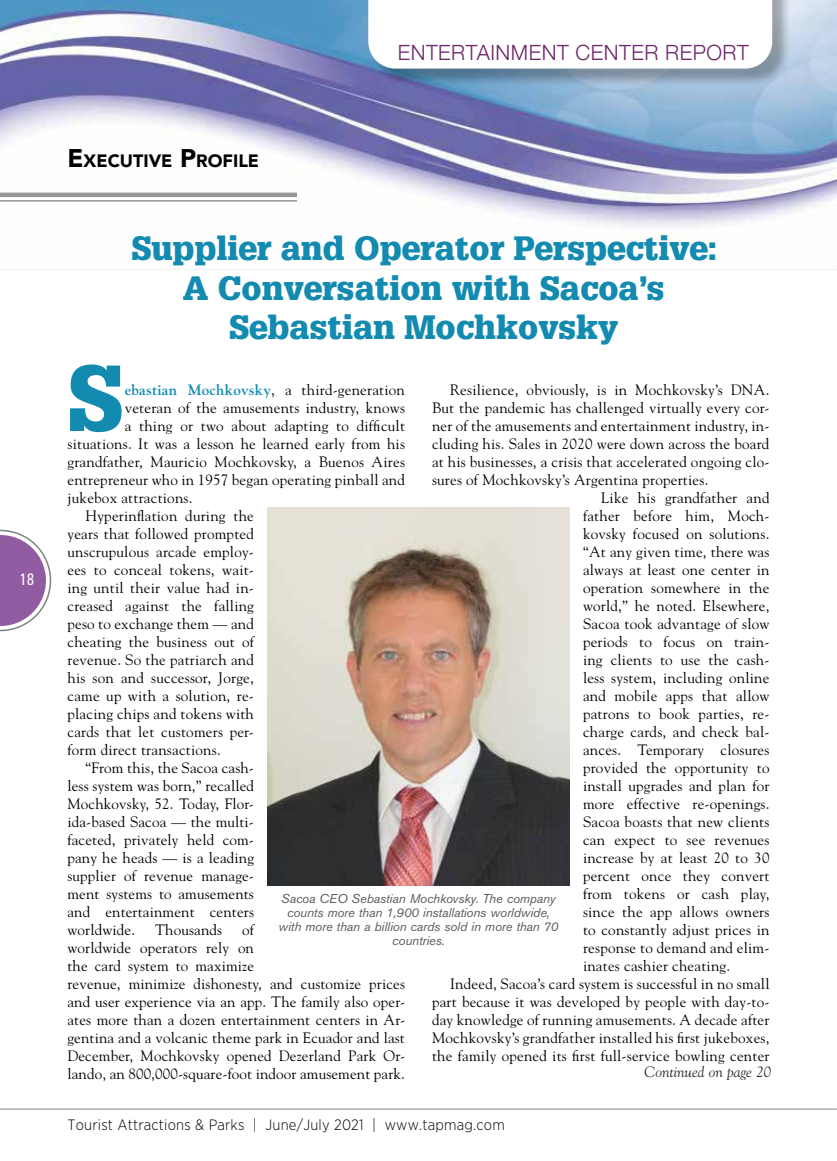
<style>
.page{position:relative;width:837px;height:1161px;background:#fff}
.page>*{position:absolute;margin:0;border:0;box-sizing:border-box;transform-origin:0 0}
.t1{font:900 91.35px "Glypha";color:#138ab0}
.t2{font:900 33px/39.6px "Glypha";color:#138ab0;text-align:center}
.t3{font:300 21px "Helvetica Neue";letter-spacing:.025em;color:#6d276a}
.t4{font:900 17.85px "Avenir";color:#000}
.t5{font:condensed 16.5px "Zurich BT";color:#fff;scale:.95 1}
.t6{font:15px/18px "Goudy";letter-spacing:.015em;color:#000}
.t7{font:300 15px "Gotham Narrow";letter-spacing:.015em;color:#000}
.t8{font:700 15px "Goudy";letter-spacing:.015em;color:#138ab0}
.t9{font:italic 15px "Goudy";color:#282829}
.t10{font:italic 12.75px/13.8px "Akzidenz Grotesk BE";letter-spacing:-.005em;color:#595a5c;text-align:center}
.s1{font-size:25.5px}
.s2{font-weight:400;color:#000}
</style>
<div class="page">
<hr style="left:0;top:1109px;width:837px;height:1px;background:#808285">
<svg style="left:0;top:530px;width:51px;height:101px"></svg>
<img style="left:0;top:0;width:837px;height:270px">
<img style="left:267px;top:508px;width:303px;height:378px">
<hr style="left:0;top:193px;width:297px;height:4px;background:#949698">
<hr style="left:0;top:200px;width:297px;height:2px;background:#949698">
<div style="left:371px;top:0;width:420px;height:88px;background:#000;opacity:.3"></div>
<svg style="left:368px;top:0;width:404px;height:69px"></svg>
<h3 class="t3" style="left:398px;top:35px;width:353px">ENTERTAINMENT CENTER REPORT</h3>
<p class="t5" style="left:20px;top:570px;width:17px">18</p>
<p class="t4" style="left:68px;top:146px;width:193px"><span class="s1">E</span>XECUTIVE <span class="s1">P</span>ROFILE</p>
<h2 class="t2" style="left:132px;top:228px;width:587px">Supplier and Operator Perspective:<br>A Conversation with Sacoa’s<br>Sebastian Mochkovsky</h2>
<h1 class="t1" style="left:68px;top:343px;width:57px">S</h1>
<p class="t6" style="left:450px;top:380px;width:321px">Resilience, obviously, is in Mochkovsky’s DNA.</p>
<p class="t6" style="left:432px;top:398px;width:339px">But the pandemic has challenged virtually every cor-</p>
<p class="t6" style="left:432px;top:416px;width:339px">ner of the amusements and entertainment industry, in-</p>
<p class="t6" style="left:432px;top:434px;width:339px">cluding his. Sales in 2020 were down across the board</p>
<p class="t6" style="left:432px;top:452px;width:339px">at his businesses, a crisis that accelerated ongoing clo-</p>
<p class="t6" style="left:432px;top:470px;width:278px">sures of Mochkovsky’s Argentina properties.</p>
<p class="t6" style="left:601px;top:488px;width:170px">Like his grandfather and</p>
<p class="t6" style="left:583px;top:506px;width:188px">father before him, Moch-</p>
<p class="t6" style="left:583px;top:524px;width:188px">kovsky focused on solutions.</p>
<p class="t6" style="left:583px;top:542px;width:188px">“At any given time, there was</p>
<p class="t6" style="left:583px;top:560px;width:188px">always at least one center in</p>
<p class="t6" style="left:583px;top:578px;width:188px">operation somewhere in the</p>
<p class="t6" style="left:583px;top:596px;width:188px">world,” he noted. Elsewhere,</p>
<p class="t6" style="left:583px;top:614px;width:188px">Sacoa took advantage of slow</p>
<p class="t6" style="left:583px;top:632px;width:188px">periods to focus on train-</p>
<p class="t6" style="left:583px;top:650px;width:188px">ing clients to use the cash-</p>
<p class="t6" style="left:583px;top:668px;width:188px">less system, including online</p>
<p class="t6" style="left:583px;top:686px;width:188px">and mobile apps that allow</p>
<p class="t6" style="left:583px;top:704px;width:188px">patrons to book parties, re-</p>
<p class="t6" style="left:583px;top:722px;width:188px">charge cards, and check bal-</p>
<p class="t6" style="left:583px;top:740px;width:188px">ances. Temporary closures</p>
<p class="t6" style="left:583px;top:758px;width:188px">provided the opportunity to</p>
<p class="t6" style="left:583px;top:776px;width:188px">install upgrades and plan for</p>
<p class="t6" style="left:583px;top:794px;width:188px">more effective re-openings.</p>
<p class="t6" style="left:583px;top:812px;width:188px">Sacoa boasts that new clients</p>
<p class="t6" style="left:583px;top:830px;width:188px">can expect to see revenues</p>
<p class="t6" style="left:583px;top:848px;width:188px">increase by at least 20 to 30</p>
<p class="t6" style="left:583px;top:866px;width:188px">percent once they convert</p>
<p class="t6" style="left:583px;top:884px;width:188px">from tokens or cash play,</p>
<p class="t6" style="left:583px;top:902px;width:188px">since the app allows owners</p>
<p class="t6" style="left:583px;top:920px;width:188px">to constantly adjust prices in</p>
<p class="t6" style="left:583px;top:938px;width:188px">response to demand and elim-</p>
<p class="t6" style="left:583px;top:956px;width:149px">inates cashier cheating.</p>
<p class="t6" style="left:450px;top:974px;width:321px">Indeed, Sacoa’s card system is successful in no small</p>
<p class="t6" style="left:432px;top:992px;width:339px">part because it was developed by people with day-to-</p>
<p class="t6" style="left:432px;top:1010px;width:339px">day knowledge of running amusements. A decade after</p>
<p class="t6" style="left:432px;top:1028px;width:339px">Mochkovsky’s grandfather installed his first jukeboxes,</p>
<p class="t6" style="left:432px;top:1046px;width:339px">the family opened its first full-service bowling center</p>
<p class="t8" style="left:125px;top:381px;width:282px">ebastian Mochkovsky<span class="s2">, a third-generation</span></p>
<p class="t6" style="left:125px;top:398px;width:282px">veteran of the amusements industry, knows</p>
<p class="t6" style="left:125px;top:416px;width:282px">a thing or two about adapting to difficult</p>
<p class="t6" style="left:68px;top:434px;width:339px">situations. It was a lesson he learned early from his</p>
<p class="t6" style="left:68px;top:452px;width:339px">grandfather, Mauricio Mochkovsky, a Buenos Aires</p>
<p class="t6" style="left:68px;top:470px;width:339px">entrepreneur who in 1957 began operating pinball and</p>
<p class="t6" style="left:68px;top:488px;width:127px">jukebox attractions.</p>
<p class="t6" style="left:86px;top:506px;width:170px">Hyperinflation during the</p>
<p class="t6" style="left:68px;top:524px;width:188px">years that followed prompted</p>
<p class="t6" style="left:68px;top:542px;width:188px">unscrupulous arcade employ-</p>
<p class="t6" style="left:68px;top:560px;width:188px">ees to conceal tokens, wait-</p>
<p class="t6" style="left:68px;top:578px;width:188px">ing until their value had in-</p>
<p class="t6" style="left:68px;top:596px;width:188px">creased against the falling</p>
<p class="t6" style="left:68px;top:614px;width:188px">peso to exchange them — and</p>
<p class="t6" style="left:68px;top:632px;width:188px">cheating the business out of</p>
<p class="t6" style="left:68px;top:650px;width:188px">revenue. So the patriarch and</p>
<p class="t6" style="left:68px;top:668px;width:188px">his son and successor, Jorge,</p>
<p class="t6" style="left:68px;top:686px;width:188px">came up with a solution, re-</p>
<p class="t6" style="left:68px;top:704px;width:188px">placing chips and tokens with</p>
<p class="t6" style="left:68px;top:722px;width:188px">cards that let customers per-</p>
<p class="t6" style="left:68px;top:740px;width:155px">form direct transactions.</p>
<p class="t6" style="left:86px;top:758px;width:170px">“From this, the Sacoa cash-</p>
<p class="t6" style="left:68px;top:776px;width:188px">less system was born,” recalled</p>
<p class="t6" style="left:68px;top:794px;width:188px">Mochkovsky, 52. Today, Flor-</p>
<p class="t6" style="left:68px;top:812px;width:188px">ida-based Sacoa — the multi-</p>
<p class="t6" style="left:68px;top:830px;width:188px">faceted, privately held com-</p>
<p class="t6" style="left:68px;top:848px;width:188px">pany he heads — is a leading</p>
<p class="t6" style="left:68px;top:866px;width:188px">supplier of revenue manage-</p>
<p class="t6" style="left:68px;top:884px;width:188px">ment systems to amusements</p>
<p class="t6" style="left:68px;top:902px;width:188px">and entertainment centers</p>
<p class="t6" style="left:68px;top:920px;width:69px">worldwide.</p>
<p class="t6" style="left:155px;top:920px;width:69px">Thousands</p>
<p class="t10" style="left:279px;top:892px;width:281px">Sacoa CEO Sebastian Mochkovsky. The company counts more than 1,900 installations worldwide, with more than a billion cards sold in more than 70 countries.</p>
<p class="t6" style="left:68px;top:920px;width:339px;text-indent:175px">of<br>worldwide operators rely on<br>the card system to maximize<br>revenue, minimize dishonesty, and customize prices and user experience via an app. The family also oper&shy;ates more than a dozen entertainment centers in Ar&shy;gentina and a volcanic theme park in Ecuador and last December, Mochkovsky opened Dezerland Park Or&shy;lando, an 800,000-square-foot indoor amusement park.</p>
<p class="t9" style="left:645px;top:1063px;width:128px">Continued on page 20</p>
<p class="t7" style="left:68px;top:1115px;width:439px">Tourist Attractions &amp; Parks | June/July 2021 | www.tapmag.com</p>
</div>
